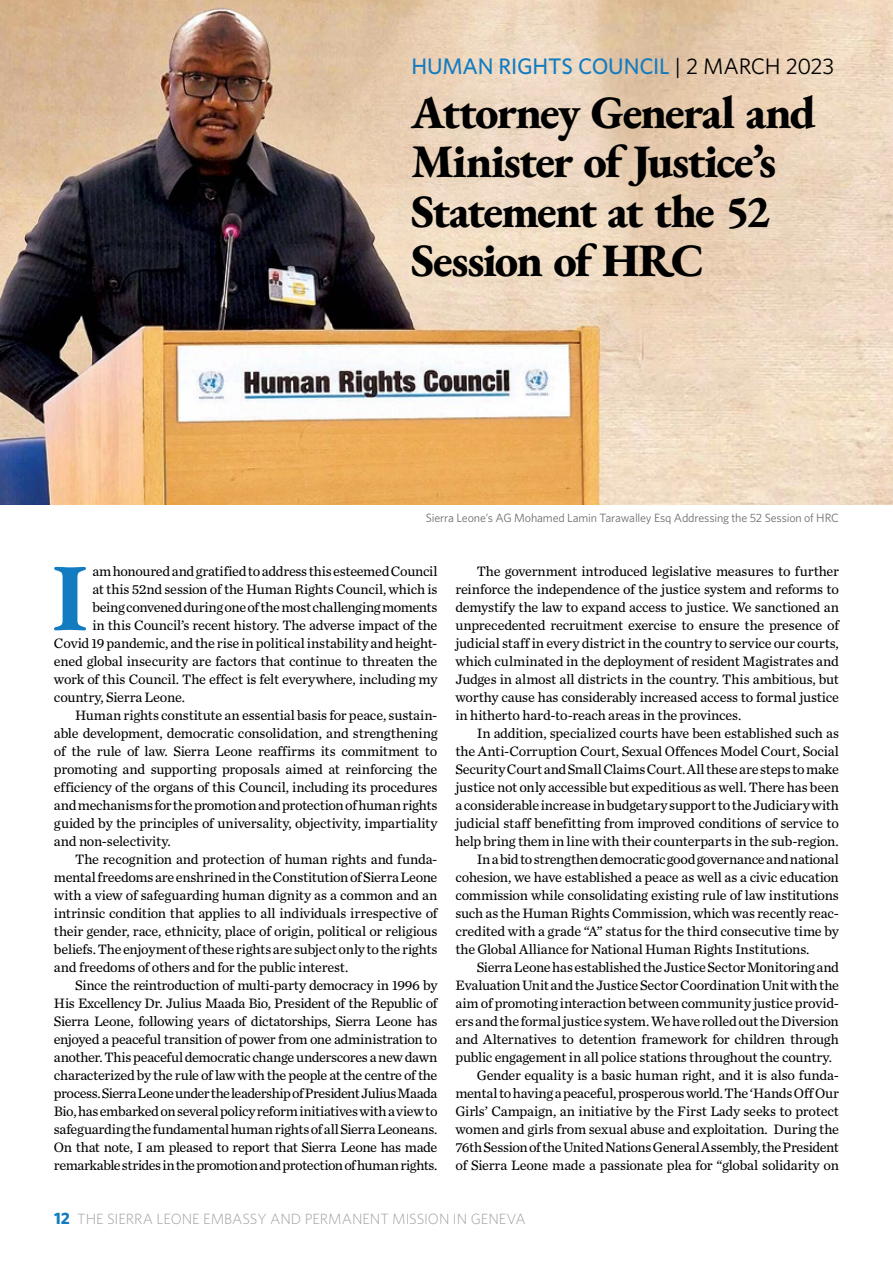
<style>
.page{position:relative;width:893px;height:1263px;background:#fff}
.page>*{position:absolute;margin:0;border:0;box-sizing:border-box;transform-origin:0 0}
.t1{font:700 96.45px "EB Garamond";color:#137cc1}
.t2{font:800 46.5px/49.5px "EB Garamond";letter-spacing:-.04em;color:#000}
.t3{font:500 22.5px "Whitney";letter-spacing:-.01em;color:#137cc1}
.t4{font:700 16.5px "Whitney";color:#137cc1}
.t5{font:300 14.85px "Whitney";letter-spacing:-.005em;color:#9d9fa2}
.t6{font:14.25px/18px "Chronicle Text G2";letter-spacing:-.015em;color:#000;text-align:justify}
.t7{font:14.25px "Chronicle Text G2";letter-spacing:-.035em;color:#000}
.t8{font:12px "Whitney";letter-spacing:-.01em;color:#6d6e71}
.s1{font-weight:400;color:#000}
</style>
<div class="page">
<img style="left:0;top:0;width:893px;height:504px">
<h3 class="t3" style="left:411px;top:52px;width:424px">HUMAN RIGHTS COUNCIL <span class="s1">| 2 MARCH 2023</span></h3>
<h2 class="t2" style="left:411px;top:88px;width:406px">Attorney General and<br>Minister of Justice’s<br>Statement at the 52<br>Session of HRC</h2>
<p class="t8" style="left:426px;top:510px;width:415px">Sierra Leone’s AG Mohamed Lamin Tarawalley Esq Addressing the 52 Session of HRC</p>
<h1 class="t1" style="left:52px;top:535px;width:37px">I</h1>
<p class="t6" style="left:92px;top:561px;width:347px">am honoured and gratified to address this esteemed Council</p>
<p class="t6" style="left:92px;top:579px;width:347px">at this 52nd session of the Human Rights Council, which is</p>
<p class="t6" style="left:92px;top:597px;width:347px">being convened during one of the most challenging moments</p>
<p class="t6" style="left:92px;top:615px;width:347px">in this Council’s recent history. The adverse impact of the</p>
<p class="t6" style="left:54px;top:633px;width:385px">Covid 19 pandemic, and the rise in political instability and height-</p>
<p class="t6" style="left:54px;top:651px;width:385px">ened global insecurity are factors that continue to threaten the</p>
<p class="t6" style="left:54px;top:669px;width:385px">work of this Council. The effect is felt everywhere, including my</p>
<p class="t6" style="left:54px;top:687px;width:132px">country, Sierra Leone.</p>
<p class="t6" style="left:75px;top:705px;width:364px">Human rights constitute an essential basis for peace, sustain-</p>
<p class="t6" style="left:54px;top:723px;width:385px">able development, democratic consolidation, and strengthening</p>
<p class="t6" style="left:54px;top:741px;width:385px">of the rule of law. Sierra Leone reaffirms its commitment to</p>
<p class="t6" style="left:54px;top:759px;width:385px">promoting and supporting proposals aimed at reinforcing the</p>
<p class="t6" style="left:54px;top:777px;width:385px">efficiency of the organs of this Council, including its procedures</p>
<p class="t6" style="left:54px;top:795px;width:385px">and mechanisms for the promotion and protection of human rights</p>
<p class="t6" style="left:54px;top:813px;width:385px">guided by the principles of universality, objectivity, impartiality</p>
<p class="t6" style="left:54px;top:831px;width:118px">and non-selectivity.</p>
<p class="t6" style="left:75px;top:849px;width:364px">The recognition and protection of human rights and funda-</p>
<p class="t6" style="left:54px;top:867px;width:385px">mental freedoms are enshrined in the Constitution of Sierra Leone</p>
<p class="t6" style="left:54px;top:885px;width:385px">with a view of safeguarding human dignity as a common and an</p>
<p class="t6" style="left:54px;top:903px;width:385px">intrinsic condition that applies to all individuals irrespective of</p>
<p class="t6" style="left:54px;top:921px;width:385px">their gender, race, ethnicity, place of origin, political or religious</p>
<p class="t6" style="left:54px;top:939px;width:385px">beliefs. The enjoyment of these rights are subject only to the rights</p>
<p class="t6" style="left:54px;top:957px;width:296px">and freedoms of others and for the public interest.</p>
<p class="t6" style="left:75px;top:975px;width:364px">Since the reintroduction of multi-party democracy in 1996 by</p>
<p class="t6" style="left:54px;top:993px;width:385px">His Excellency Dr. Julius Maada Bio, President of the Republic of</p>
<p class="t6" style="left:54px;top:1011px;width:385px">Sierra Leone, following years of dictatorships, Sierra Leone has</p>
<p class="t6" style="left:54px;top:1029px;width:385px">enjoyed a peaceful transition of power from one administration to</p>
<p class="t6" style="left:54px;top:1047px;width:385px">another. This peaceful democratic change underscores a new dawn</p>
<p class="t6" style="left:54px;top:1065px;width:385px">characterized by the rule of law with the people at the centre of the</p>
<p class="t7" style="left:54px;top:1082px;width:385px">process. Sierra Leone under the leadership of President Julius Maada</p>
<p class="t6" style="left:54px;top:1101px;width:385px">Bio, has embarked on several policy reform initiatives with a view to</p>
<p class="t6" style="left:54px;top:1119px;width:385px">safeguarding the fundamental human rights of all Sierra Leoneans.</p>
<p class="t6" style="left:54px;top:1137px;width:385px">On that note, I am pleased to report that Sierra Leone has made</p>
<p class="t6" style="left:54px;top:1155px;width:385px">remarkable strides in the promotion and protection of human rights.</p>
<p class="t6" style="left:455px;top:561px;width:385px;text-indent:21px">The government introduced legislative measures to further reinforce the independence of the justice system and reforms to demystify the law to expand access to justice. We sanctioned an unprecedented recruitment exercise to ensure the presence of judicial staff in every district in the country to service our courts, which culminated in the deployment of resident Magistrates and Judges in almost all districts in the country. This ambitious, but worthy cause has considerably increased access to formal justice in hitherto hard-to-reach areas in the provinces.</p>
<p class="t6" style="left:477px;top:723px;width:364px">In addition, specialized courts have been established such as</p>
<p class="t6" style="left:455px;top:741px;width:385px">the Anti-Corruption Court, Sexual Offences Model Court, Social</p>
<p class="t6" style="left:455px;top:759px;width:385px">Security Court and Small Claims Court. All these are steps to make</p>
<p class="t6" style="left:455px;top:777px;width:385px">justice not only accessible but expeditious as well. There has been</p>
<p class="t6" style="left:455px;top:795px;width:385px">a considerable increase in budgetary support to the Judiciary with</p>
<p class="t6" style="left:455px;top:813px;width:385px">judicial staff benefitting from improved conditions of service to</p>
<p class="t6" style="left:455px;top:831px;width:385px">help bring them in line with their counterparts in the sub-region.</p>
<p class="t6" style="left:477px;top:849px;width:364px">In a bid to strengthen democratic good governance and national</p>
<p class="t6" style="left:455px;top:867px;width:385px">cohesion, we have established a peace as well as a civic education</p>
<p class="t6" style="left:455px;top:885px;width:385px">commission while consolidating existing rule of law institutions</p>
<p class="t6" style="left:455px;top:903px;width:385px">such as the Human Rights Commission, which was recently reac-</p>
<p class="t6" style="left:455px;top:921px;width:385px">credited with a grade “A” status for the third consecutive time by</p>
<p class="t6" style="left:455px;top:939px;width:356px">the Global Alliance for National Human Rights Institutions.</p>
<p class="t6" style="left:477px;top:957px;width:364px">Sierra Leone has established the Justice Sector Monitoring and</p>
<p class="t6" style="left:455px;top:975px;width:385px">Evaluation Unit and the Justice Sector Coordination Unit with the</p>
<p class="t6" style="left:455px;top:993px;width:385px">aim of promoting interaction between community justice provid-</p>
<p class="t6" style="left:455px;top:1011px;width:385px">ers and the formal justice system. We have rolled out the Diversion</p>
<p class="t6" style="left:455px;top:1029px;width:385px">and Alternatives to detention framework for children through</p>
<p class="t6" style="left:455px;top:1047px;width:378px">public engagement in all police stations throughout the country.</p>
<p class="t6" style="left:477px;top:1065px;width:364px">Gender equality is a basic human right, and it is also funda-</p>
<p class="t6" style="left:455px;top:1083px;width:385px">mental to having a peaceful, prosperous world. The ‘Hands Off Our</p>
<p class="t6" style="left:455px;top:1101px;width:385px">Girls’ Campaign, an initiative by the First Lady seeks to protect</p>
<p class="t6" style="left:455px;top:1119px;width:385px">women and girls from sexual abuse and exploitation. During the</p>
<p class="t6" style="left:455px;top:1137px;width:385px">76th Session of the United Nations General Assembly, the President</p>
<p class="t6" style="left:455px;top:1155px;width:385px">of Sierra Leone made a passionate plea for “global solidarity on</p>
<p class="t4" style="left:54px;top:1207px;width:17px">12</p>
<p class="t5" style="left:77px;top:1209px;width:450px">THE SIERRA LEONE EMBASSY AND PERMANENT MISSION IN GENEVA</p>
</div>
